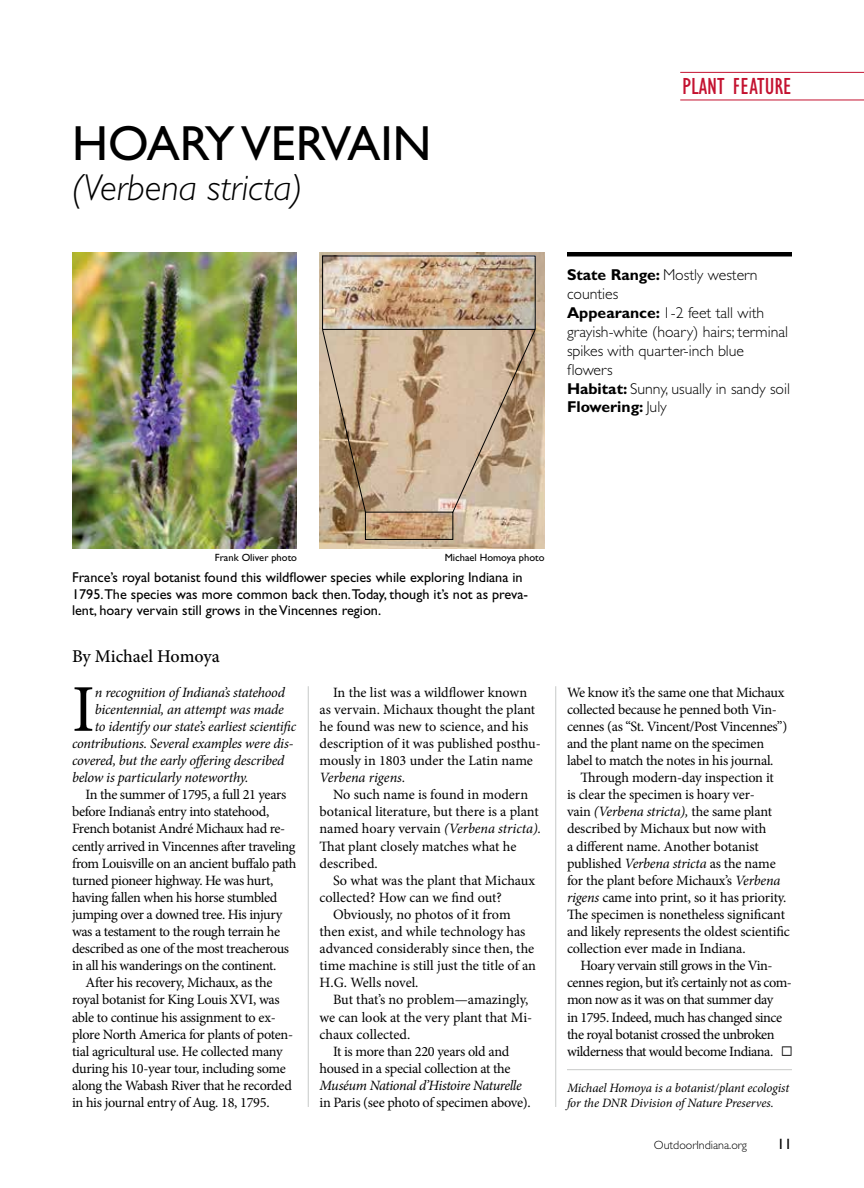
<style>
.page{position:relative;width:864px;height:1188px;background:#fff}
.page>*{position:absolute;margin:0;border:0;box-sizing:border-box;transform-origin:0 0}
.t1{font:66.9px "Minion Pro";color:#000}
.t2{font:49.5px "Gill Sans Std";color:#000}
.t3{font:italic 300 37.5px "Gill Sans Std";color:#000}
.t4{font:condensed 24px "Gill Sans Std";color:#c41230}
.t5{font:500 18px "Minion Pro";letter-spacing:-.005em;color:#000}
.t6{font:300 15.75px/18.9px "Gill Sans Std";color:#000}
.t7{font:15px "Gill Sans Std";color:#000}
.t8{font:14.25px/17.1px "Minion Pro";letter-spacing:-.02em;color:#000}
.t9{font:italic 14.25px "Minion Pro";letter-spacing:-.02em;color:#000}
.t10{font:14.25px/16.5px "Gill Sans Std";color:#000}
.t11{font:14.25px "Minion Pro";color:#000}
.t12{font:italic 14.25px "Minion Pro";color:#000}
.t13{font:italic 12.75px/15px "Minion Pro";letter-spacing:-.01em;color:#000}
.t14{font:300 12px "Gill Sans Std";color:#000}
.t15{font:10.5px "Gill Sans Std";color:#000}
.s1{font-weight:700}
.s2{font-style:italic}
.s3{font-style:normal}
</style>
<div class="page">
<hr style="left:680px;top:100px;width:184px;height:1px;background:#c41230">
<hr style="left:680px;top:72px;width:184px;height:1px;background:#c41230">
<hr style="left:555px;top:686px;width:1px;height:421px;background:#c7c9c8">
<hr style="left:567px;top:252px;width:225px;height:4px;background:#000">
<hr style="left:567px;top:1069px;width:225px;height:1px;background:#c7c9c8">
<hr style="left:308px;top:686px;width:1px;height:421px;background:#c7c9c8">
<img style="left:72px;top:252px;width:225px;height:297px">
<img style="left:320px;top:252px;width:224px;height:297px">
<img style="left:324px;top:258px;width:210px;height:70px">
<div style="left:322px;top:256px;width:214px;height:74px;border:1px solid #000"></div>
<svg style="left:452px;top:328px;width:84px;height:185px;background:#c5ae94"></svg>
<svg style="left:322px;top:329px;width:44px;height:184px;background:#b69e81"></svg>
<div style="left:365px;top:512px;width:88px;height:28px;border:1px solid #000"></div>
<h2 class="t2" style="left:72px;top:115px;width:361px">HOARY VERVAIN</h2>
<h3 class="t3" style="left:72px;top:167px;width:232px">(Verbena stricta)</h3>
<h3 class="t4" style="left:682px;top:74px;width:111px">PLANT FEATURE</h3>
<p class="t6" style="left:567px;top:266px;width:225px"><span class="s1">State Range:</span> Mostly western counties<br><span class="s1">Appearance:</span> 1-2 feet tall with grayish-white (hoary) hairs; terminal spikes with quarter-inch blue flowers<br><span class="s1">Habitat:</span> Sunny, usually in sandy soil<br><span class="s1">Flowering:</span> July</p>
<p class="t15" style="left:215px;top:551px;width:84px">Frank Oliver photo</p>
<p class="t15" style="left:445px;top:551px;width:101px">Michael Homoya photo</p>
<p class="t10" style="left:72px;top:569px;width:458px">France’s royal botanist found this wildflower species while exploring Indiana in<br>1795.The species was more common back then.Today, though it’s not as preva&shy;lent, hoary vervain still grows in the Vincennes region.</p>
<p class="t5" style="left:72px;top:644px;width:149px">By Michael Homoya</p>
<h1 class="t1" style="left:72px;top:665px;width:24px">I</h1>
<p class="t9" style="left:95px;top:682px;width:192px">n recognition of Indiana’s statehood</p>
<p class="t9" style="left:95px;top:699px;width:191px">bicentennial, an attempt was made</p>
<p class="t9" style="left:95px;top:717px;width:203px">to identify our state’s earliest scientific</p>
<p class="t9" style="left:72px;top:734px;width:223px">contributions. Several examples were dis-</p>
<p class="t9" style="left:72px;top:751px;width:214px">covered, but the early offering described</p>
<p class="t9" style="left:72px;top:768px;width:178px">below is particularly noteworthy.</p>
<p class="t8" style="left:86px;top:786px;width:202px">In the summer of 1795, a full 21 years</p>
<p class="t8" style="left:72px;top:803px;width:199px">before Indiana’s entry into statehood,</p>
<p class="t8" style="left:72px;top:820px;width:215px">French botanist André Michaux had re-</p>
<p class="t8" style="left:72px;top:837px;width:225px">cently arrived in Vincennes after traveling</p>
<p class="t8" style="left:72px;top:855px;width:226px">from Louisville on an ancient buffalo path</p>
<p class="t8" style="left:72px;top:872px;width:203px">turned pioneer highway. He was hurt,</p>
<p class="t8" style="left:72px;top:889px;width:207px">having fallen when his horse stumbled</p>
<p class="t8" style="left:72px;top:906px;width:212px">jumping over a downed tree. His injury</p>
<p class="t8" style="left:72px;top:923px;width:210px">was a testament to the rough terrain he</p>
<p class="t8" style="left:72px;top:940px;width:219px">described as one of the most treacherous</p>
<p class="t8" style="left:72px;top:957px;width:206px">in all his wanderings on the continent.</p>
<p class="t8" style="left:86px;top:974px;width:188px">After his recovery, Michaux, as the</p>
<p class="t8" style="left:72px;top:991px;width:209px">royal botanist for King Louis XVI, was</p>
<p class="t8" style="left:72px;top:1008px;width:205px">able to continue his assignment to ex-</p>
<p class="t8" style="left:72px;top:1026px;width:223px">plore North America for plants of poten-</p>
<p class="t8" style="left:72px;top:1043px;width:212px">tial agricultural use. He collected many</p>
<p class="t8" style="left:72px;top:1060px;width:216px">during his 10-year tour, including some</p>
<p class="t8" style="left:72px;top:1077px;width:221px">along the Wabash River that he recorded</p>
<p class="t8" style="left:72px;top:1094px;width:199px">in his journal entry of Aug. 18, 1795.</p>
<p class="t8" style="left:320px;top:684px;width:223px;text-indent:13px">In the list was a wildflower known as vervain. Michaux thought the plant he found was new to science, and his description of it was published posthu&shy;mously in 1803 under the Latin name</p>
<p class="t12" style="left:320px;top:768px;width:87px">Verbena rigens.</p>
<p class="t8" style="left:320px;top:786px;width:223px;text-indent:13px">No such name is found in modern botanical literature, but there is a plant named hoary vervain <span class="s2">(Verbena stricta).<br></span>That plant closely matches what he described.</p>
<p class="t8" style="left:333px;top:872px;width:204px">So what was the plant that Michaux</p>
<p class="t8" style="left:320px;top:889px;width:184px">collected? How can we find out?</p>
<p class="t8" style="left:333px;top:906px;width:179px">Obviously, no photos of it from</p>
<p class="t11" style="left:320px;top:922px;width:208px">then exist, and while technology has</p>
<p class="t11" style="left:320px;top:939px;width:216px">advanced considerably since then, the</p>
<p class="t8" style="left:320px;top:957px;width:218px">time machine is still just the title of an</p>
<p class="t8" style="left:320px;top:974px;width:101px">H.G. Wells novel.</p>
<p class="t8" style="left:333px;top:991px;width:197px">But that’s no problem—amazingly,</p>
<p class="t8" style="left:320px;top:1008px;width:214px">we can look at the very plant that Mi-</p>
<p class="t11" style="left:320px;top:1025px;width:92px">chaux collected.</p>
<p class="t8" style="left:333px;top:1043px;width:178px">It is more than 220 years old and</p>
<p class="t8" style="left:320px;top:1060px;width:193px">housed in a special collection at the</p>
<p class="t9" style="left:320px;top:1076px;width:204px">Muséum National d’Histoire Naturelle</p>
<p class="t8" style="left:320px;top:1094px;width:213px">in Paris (see photo of specimen above).</p>
<p class="t8" style="left:567px;top:684px;width:219px">We know it’s the same one that Michaux</p>
<p class="t8" style="left:567px;top:701px;width:212px">collected because he penned both Vin-</p>
<p class="t8" style="left:567px;top:718px;width:222px">cennes (as “St. Vincent/Post Vincennes”)</p>
<p class="t8" style="left:567px;top:735px;width:199px">and the plant name on the specimen</p>
<p class="t8" style="left:567px;top:752px;width:208px">label to match the notes in his journal.</p>
<p class="t8" style="left:581px;top:769px;width:195px">Through modern-day inspection it</p>
<p class="t8" style="left:567px;top:786px;width:189px">is clear the specimen is hoary ver-</p>
<p class="t9" style="left:567px;top:802px;width:207px"><span class="s3">vain</span> (Verbena stricta), <span class="s3">the same plant</span></p>
<p class="t8" style="left:567px;top:820px;width:201px">described by Michaux but now with</p>
<p class="t8" style="left:567px;top:837px;width:193px">a different name. Another botanist</p>
<p class="t8" style="left:567px;top:855px;width:210px">published <span class="s2">Verbena stricta</span> as the name</p>
<p class="t8" style="left:567px;top:872px;width:215px">for the plant before Michaux’s <span class="s2">Verbena</span></p>
<p class="t8" style="left:567px;top:889px;width:221px"><span class="s2">rigens</span> came into print, so it has priority.</p>
<p class="t8" style="left:567px;top:906px;width:220px">The specimen is nonetheless significant</p>
<p class="t8" style="left:567px;top:923px;width:224px">and likely represents the oldest scientific</p>
<p class="t8" style="left:567px;top:940px;width:180px">collection ever made in Indiana.</p>
<p class="t8" style="left:581px;top:957px;width:194px">Hoary vervain still grows in the Vin-</p>
<p class="t8" style="left:567px;top:974px;width:227px">cennes region, but it’s certainly not as com-</p>
<p class="t8" style="left:567px;top:991px;width:208px">mon now as it was on that summer day</p>
<p class="t8" style="left:567px;top:1008px;width:217px">in 1795. Indeed, much has changed since</p>
<p class="t8" style="left:567px;top:1026px;width:209px">the royal botanist crossed the unbroken</p>
<p class="t8" style="left:567px;top:1043px;width:208px">wilderness that would become Indiana.</p>
<p class="t13" style="left:567px;top:1080px;width:224px">Michael Homoya is a botanist/plant ecologist for the DNR Division of Nature Preserves.</p>
<p class="t14" style="left:654px;top:1138px;width:95px">OutdoorIndiana.org</p>
<p class="t7" style="left:777px;top:1135px;width:16px">11</p>
</div>
